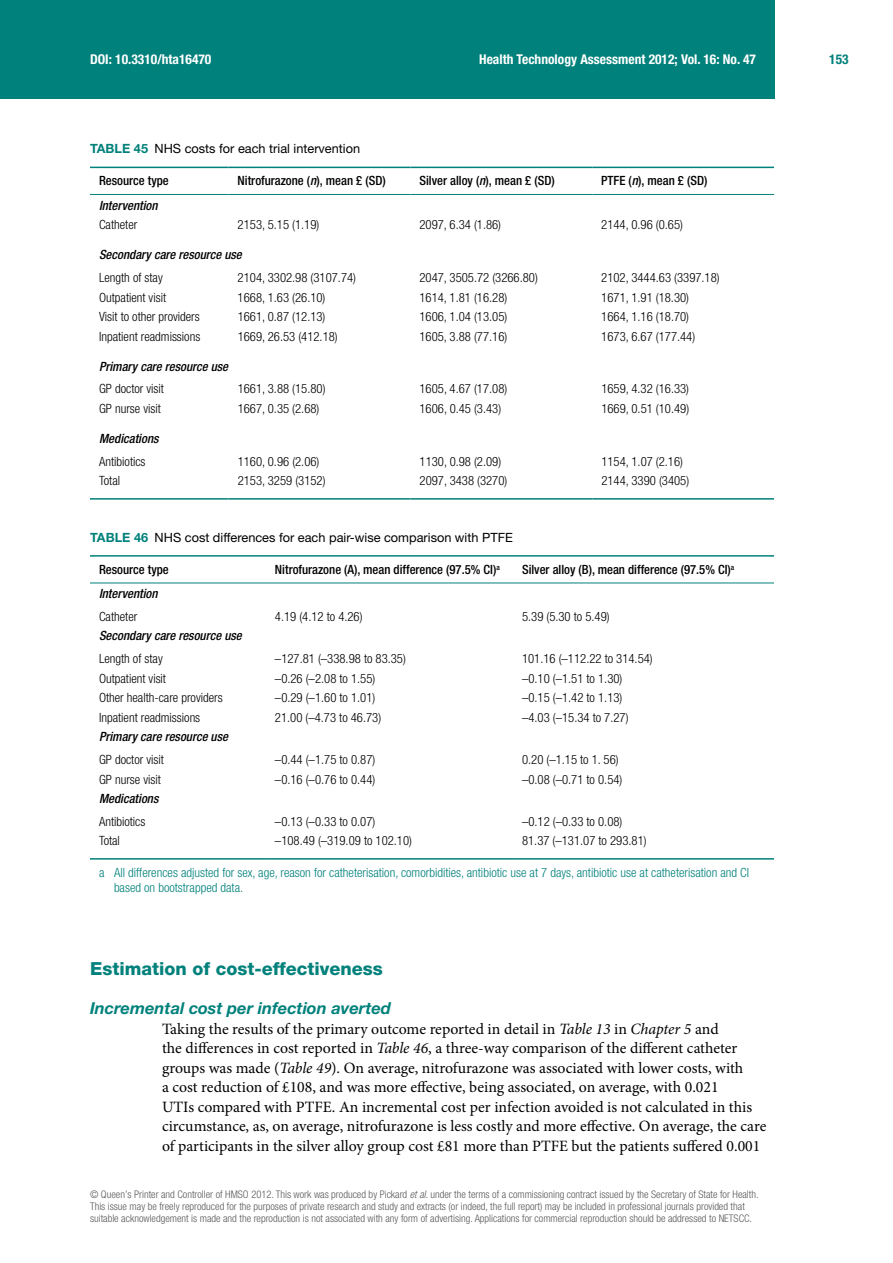
<style>
.page{position:relative;width:893px;height:1263px;background:#fff}
.page>*{position:absolute;margin:0;border:0;box-sizing:border-box;transform-origin:0 0}
.t1{font:800 18px "Helvetica Neue LT Pro";color:#00817b}
.t2{font:italic 700 16.5px "Helvetica Neue LT Pro";color:#00817b}
.t3{font:15.75px/19.5px "Minion Pro";color:#000}
.t4{font:700 condensed 13.5px "Helvetica Neue LT Pro";color:#fff}
.t5{font:700 condensed 13.5px "Helvetica Neue LT Pro";color:#00817b}
.t6{font:300 condensed 12.75px "Helvetica Neue LT Pro";color:#000}
.t7{font:500 condensed 12.75px "Helvetica Neue LT Pro";color:#000}
.t8{font:300 condensed 12.75px/15px "Helvetica Neue LT Pro";color:#00817b}
.t9{font:italic 500 condensed 12.75px "Helvetica Neue LT Pro";color:#000}
.t10{font:12.75px "Helvetica Neue LT Pro";color:#000}
.t11{font:300 condensed 10.5px/12px "Helvetica Neue LT Pro";color:#58595b}
.s1{font-weight:700;color:#00817b}
.s2{font-style:italic}
</style>
<div class="page">
<div style="left:0;top:0;width:774px;height:99px;background:#00817b"></div>
<hr style="left:90px;top:498px;width:139px;height:2px;background:#00817b">
<hr style="left:229px;top:498px;width:181px;height:2px;background:#00817b">
<hr style="left:410px;top:498px;width:182px;height:2px;background:#00817b">
<hr style="left:592px;top:498px;width:182px;height:2px;background:#00817b">
<hr style="left:90px;top:167px;width:139px;height:1px;background:#00817b">
<hr style="left:229px;top:167px;width:181px;height:1px;background:#00817b">
<hr style="left:410px;top:167px;width:182px;height:1px;background:#00817b">
<hr style="left:592px;top:167px;width:182px;height:1px;background:#00817b">
<hr style="left:90px;top:194px;width:139px;height:1px;background:#00817b">
<hr style="left:229px;top:194px;width:181px;height:1px;background:#00817b">
<hr style="left:410px;top:194px;width:182px;height:1px;background:#00817b">
<hr style="left:592px;top:194px;width:182px;height:1px;background:#00817b">
<hr style="left:90px;top:555px;width:176px;height:2px;background:#00817b">
<hr style="left:90px;top:583px;width:176px;height:1px;background:#00817b">
<hr style="left:266px;top:555px;width:247px;height:2px;background:#00817b">
<hr style="left:266px;top:583px;width:247px;height:1px;background:#00817b">
<hr style="left:513px;top:555px;width:261px;height:2px;background:#00817b">
<hr style="left:513px;top:583px;width:261px;height:1px;background:#00817b">
<hr style="left:90px;top:858px;width:176px;height:1px;background:#00817b">
<hr style="left:266px;top:858px;width:247px;height:1px;background:#00817b">
<hr style="left:513px;top:858px;width:261px;height:1px;background:#00817b">
<p class="t4" style="left:90px;top:51px;width:123px">DOI: 10.3310/hta16470</p>
<p class="t4" style="left:479px;top:51px;width:278px">Health Technology Assessment 2012; Vol. 16: No. 47</p>
<p class="t5" style="left:829px;top:51px;width:21px">153</p>
<p class="t10" style="left:90px;top:141px;width:272px"><span class="s1">TABLE 45</span> NHS costs for each trial intervention</p>
<p class="t7" style="left:99px;top:173px;width:71px">Resource type</p>
<p class="t7" style="left:238px;top:173px;width:150px">Nitrofurazone (<span class="s2">n</span>), mean £ (SD)</p>
<p class="t7" style="left:419px;top:173px;width:137px">Silver alloy (<span class="s2">n</span>), mean £ (SD)</p>
<p class="t7" style="left:601px;top:173px;width:108px">PTFE (<span class="s2">n</span>), mean £ (SD)</p>
<p class="t9" style="left:99px;top:197px;width:60px">Intervention</p>
<p class="t6" style="left:99px;top:217px;width:40px">Catheter</p>
<p class="t6" style="left:238px;top:217px;width:83px">2153, 5.15 (1.19)</p>
<p class="t6" style="left:419px;top:217px;width:83px">2097, 6.34 (1.86)</p>
<p class="t6" style="left:601px;top:217px;width:83px">2144, 0.96 (0.65)</p>
<p class="t9" style="left:99px;top:247px;width:144px">Secondary care resource use</p>
<p class="t6" style="left:99px;top:270px;width:65px">Length of stay</p>
<p class="t6" style="left:238px;top:270px;width:120px">2104, 3302.98 (3107.74)</p>
<p class="t6" style="left:419px;top:270px;width:120px">2047, 3505.72 (3266.80)</p>
<p class="t6" style="left:601px;top:270px;width:120px">2102, 3444.63 (3397.18)</p>
<p class="t6" style="left:99px;top:290px;width:69px">Outpatient visit</p>
<p class="t6" style="left:238px;top:290px;width:89px">1668, 1.63 (26.10)</p>
<p class="t6" style="left:419px;top:290px;width:89px">1614, 1.81 (16.28)</p>
<p class="t6" style="left:601px;top:290px;width:89px">1671, 1.91 (18.30)</p>
<p class="t6" style="left:99px;top:309px;width:102px">Visit to other providers</p>
<p class="t6" style="left:238px;top:309px;width:89px">1661, 0.87 (12.13)</p>
<p class="t6" style="left:419px;top:309px;width:89px">1606, 1.04 (13.05)</p>
<p class="t6" style="left:601px;top:309px;width:89px">1664, 1.16 (18.70)</p>
<p class="t6" style="left:99px;top:329px;width:103px">Inpatient readmissions</p>
<p class="t6" style="left:238px;top:329px;width:102px">1669, 26.53 (412.18)</p>
<p class="t6" style="left:419px;top:329px;width:89px">1605, 3.88 (77.16)</p>
<p class="t6" style="left:601px;top:329px;width:95px">1673, 6.67 (177.44)</p>
<p class="t9" style="left:99px;top:359px;width:131px">Primary care resource use</p>
<p class="t6" style="left:99px;top:382px;width:66px">GP doctor visit</p>
<p class="t6" style="left:238px;top:382px;width:89px">1661, 3.88 (15.80)</p>
<p class="t6" style="left:419px;top:382px;width:89px">1605, 4.67 (17.08)</p>
<p class="t6" style="left:601px;top:382px;width:89px">1659, 4.32 (16.33)</p>
<p class="t6" style="left:99px;top:401px;width:63px">GP nurse visit</p>
<p class="t6" style="left:238px;top:401px;width:83px">1667, 0.35 (2.68)</p>
<p class="t6" style="left:419px;top:401px;width:83px">1606, 0.45 (3.43)</p>
<p class="t6" style="left:601px;top:401px;width:89px">1669, 0.51 (10.49)</p>
<p class="t9" style="left:99px;top:431px;width:61px">Medications</p>
<p class="t6" style="left:99px;top:454px;width:48px">Antibiotics</p>
<p class="t6" style="left:238px;top:454px;width:83px">1160, 0.96 (2.06)</p>
<p class="t6" style="left:420px;top:454px;width:83px">1130, 0.98 (2.09)</p>
<p class="t6" style="left:601px;top:454px;width:83px">1154, 1.07 (2.16)</p>
<p class="t6" style="left:99px;top:474px;width:22px">Total</p>
<p class="t6" style="left:238px;top:474px;width:89px">2153, 3259 (3152)</p>
<p class="t6" style="left:420px;top:474px;width:89px">2097, 3438 (3270)</p>
<p class="t6" style="left:601px;top:474px;width:89px">2144, 3390 (3405)</p>
<p class="t10" style="left:90px;top:529px;width:424px"><span class="s1">TABLE 46</span> NHS cost differences for each pair-wise comparison with PTFE</p>
<p class="t7" style="left:99px;top:562px;width:71px">Resource type</p>
<p class="t7" style="left:275px;top:562px;width:226px">Nitrofurazone (A), mean difference (97.5% CI)<sup>a</sup></p>
<p class="t7" style="left:522px;top:562px;width:214px">Silver alloy (B), mean difference (97.5% CI)<sup>a</sup></p>
<p class="t9" style="left:99px;top:586px;width:60px">Intervention</p>
<p class="t6" style="left:99px;top:609px;width:40px">Catheter</p>
<p class="t6" style="left:275px;top:609px;width:89px">4.19 (4.12 to 4.26)</p>
<p class="t6" style="left:522px;top:609px;width:89px">5.39 (5.30 to 5.49)</p>
<p class="t9" style="left:99px;top:628px;width:144px">Secondary care resource use</p>
<p class="t6" style="left:99px;top:651px;width:65px">Length of stay</p>
<p class="t6" style="left:275px;top:651px;width:132px">–127.81 (–338.98 to 83.35)</p>
<p class="t6" style="left:522px;top:651px;width:132px">101.16 (–112.22 to 314.54)</p>
<p class="t6" style="left:99px;top:671px;width:69px">Outpatient visit</p>
<p class="t6" style="left:275px;top:671px;width:102px">–0.26 (–2.08 to 1.55)</p>
<p class="t6" style="left:522px;top:671px;width:102px">–0.10 (–1.51 to 1.30)</p>
<p class="t6" style="left:99px;top:690px;width:125px">Other health-care providers</p>
<p class="t6" style="left:275px;top:690px;width:102px">–0.29 (–1.60 to 1.01)</p>
<p class="t6" style="left:522px;top:690px;width:102px">–0.15 (–1.42 to 1.13)</p>
<p class="t6" style="left:99px;top:710px;width:103px">Inpatient readmissions</p>
<p class="t6" style="left:275px;top:710px;width:108px">21.00 (–4.73 to 46.73)</p>
<p class="t6" style="left:522px;top:710px;width:108px">–4.03 (–15.34 to 7.27)</p>
<p class="t9" style="left:99px;top:729px;width:131px">Primary care resource use</p>
<p class="t6" style="left:99px;top:752px;width:66px">GP doctor visit</p>
<p class="t6" style="left:275px;top:752px;width:102px">–0.44 (–1.75 to 0.87)</p>
<p class="t6" style="left:522px;top:752px;width:98px">0.20 (–1.15 to 1. 56)</p>
<p class="t6" style="left:99px;top:772px;width:63px">GP nurse visit</p>
<p class="t6" style="left:275px;top:772px;width:102px">–0.16 (–0.76 to 0.44)</p>
<p class="t6" style="left:522px;top:772px;width:102px">–0.08 (–0.71 to 0.54)</p>
<p class="t9" style="left:99px;top:791px;width:61px">Medications</p>
<p class="t6" style="left:99px;top:814px;width:48px">Antibiotics</p>
<p class="t6" style="left:275px;top:814px;width:102px">–0.13 (–0.33 to 0.07)</p>
<p class="t6" style="left:522px;top:814px;width:102px">–0.12 (–0.33 to 0.08)</p>
<p class="t6" style="left:99px;top:833px;width:22px">Total</p>
<p class="t6" style="left:275px;top:833px;width:139px">–108.49 (–319.09 to 102.10)</p>
<p class="t6" style="left:522px;top:833px;width:126px">81.37 (–131.07 to 293.81)</p>
<p class="t8" style="left:114px;top:865px;width:637px;text-indent:-15px">a All differences adjusted for sex, age, reason for catheterisation, comorbidities, antibiotic use at 7 days, antibiotic use at catheterisation and CI based on bootstrapped data.</p>
<h1 class="t1" style="left:90px;top:958px;width:294px">Estimation of cost-effectiveness</h1>
<p class="t2" style="left:90px;top:998px;width:302px">Incremental cost per infection averted</p>
<p class="t3" style="left:162px;top:1019px;width:606px">Taking the results of the primary outcome reported in detail in <span class="s2">Table 13</span> in <span class="s2">Chapter 5</span> and<br>the differences in cost reported in <span class="s2">Table 46</span>, a three-way comparison of the different catheter groups was made (<span class="s2">Table 49</span>). On average, nitrofurazone was associated with lower costs, with<br>a cost reduction of £108, and was more effective, being associated, on average, with 0.021<br>UTIs compared with PTFE. An incremental cost per infection avoided is not calculated in this circumstance, as, on average, nitrofurazone is less costly and more effective. On average, the care of participants in the silver alloy group cost £81 more than PTFE but the patients suffered 0.001</p>
<p class="t11" style="left:90px;top:1189px;width:670px">© Queen’s Printer and Controller of HMSO 2012. This work was produced by Pickard <span class="s2">et al</span>. under the terms of a commissioning contract issued by the Secretary of State for Health.<br>This issue may be freely reproduced for the purposes of private research and study and extracts (or indeed, the full report) may be included in professional journals provided that suitable acknowledgement is made and the reproduction is not associated with any form of advertising. Applications for commercial reproduction should be addressed to NETSCC.</p>
</div>
